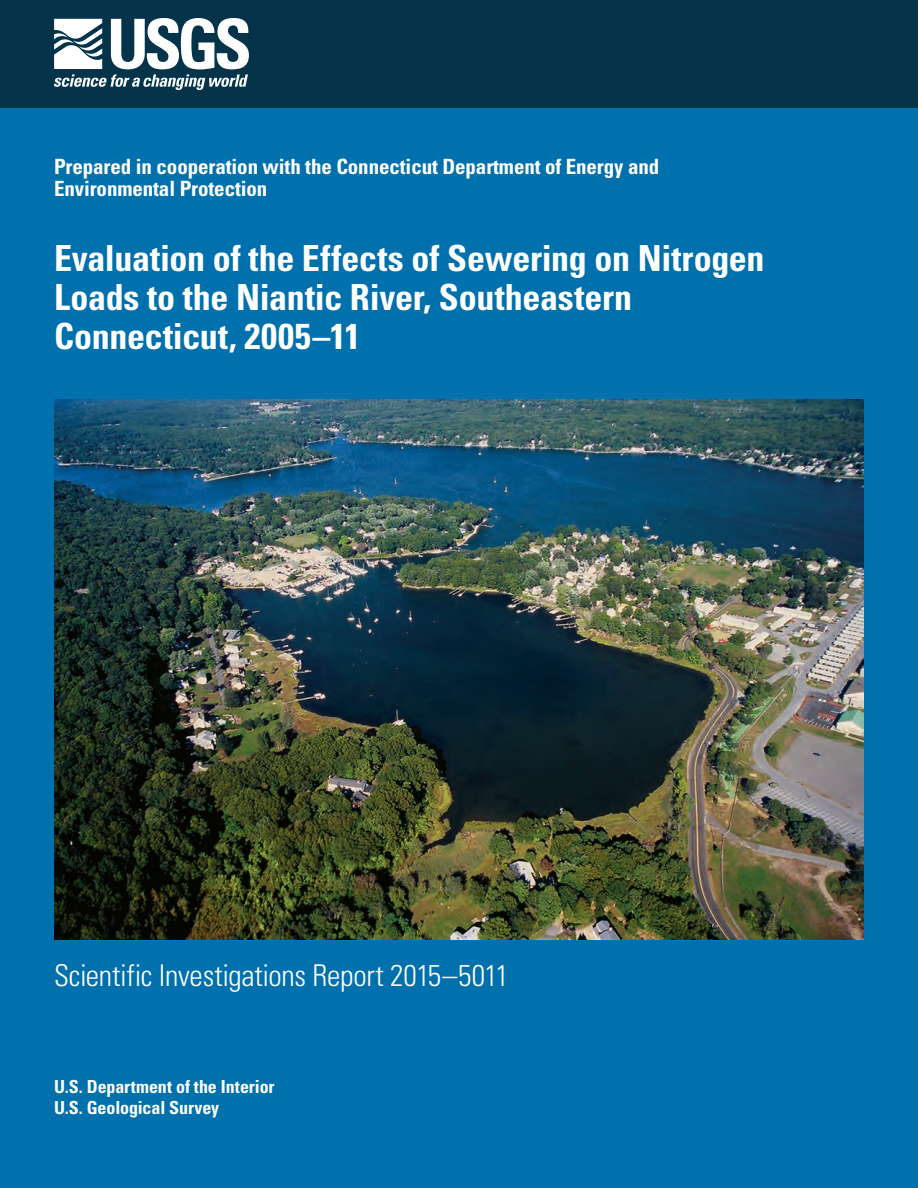
<style>
.page{position:relative;width:918px;height:1188px;background:#0071ac}
.page>*{position:absolute;margin:0;border:0;box-sizing:border-box;transform-origin:0 0}
.SecondaryIdentificat{font:700 condensed 36px/39px "Univers";letter-spacing:-.01em;color:#fff}
.SeriesCover{font:300 condensed 30px "Univers";letter-spacing:-.01em;color:#fff}
.SecondaryIdentificat-2{font:700 condensed 21px/22.5px "Univers";letter-spacing:-.005em;color:#fff}
.DBID{font:700 condensed 18px "Univers";letter-spacing:-.005em;color:#fff}
</style>
<div class="page">
<img style="left:54px;top:400px;width:810px;height:540px">
<div style="left:0;top:0;width:918px;height:108px;background:#04334a"></div>
<svg style="left:54px;top:18px;width:195px;height:72px"></svg>
<p class="SecondaryIdentificat-2" style="left:54px;top:155px;width:607px">Prepared in cooperation with the Connecticut Department of Energy and<br>Environmental Protection</p>
<p class="SecondaryIdentificat" style="left:54px;top:239px;width:712px">Evaluation of the Effects of Sewering on Nitrogen<br>Loads to the Niantic River, Southeastern<br>Connecticut, 2005–11</p>
<p class="SeriesCover" style="left:54px;top:958px;width:456px">Scientific Investigations Report 2015–5011</p>
<p class="DBID" style="left:54px;top:1076px;width:222px">U.S. Department of the Interior</p>
<p class="DBID" style="left:54px;top:1097px;width:167px">U.S. Geological Survey</p>
</div>
